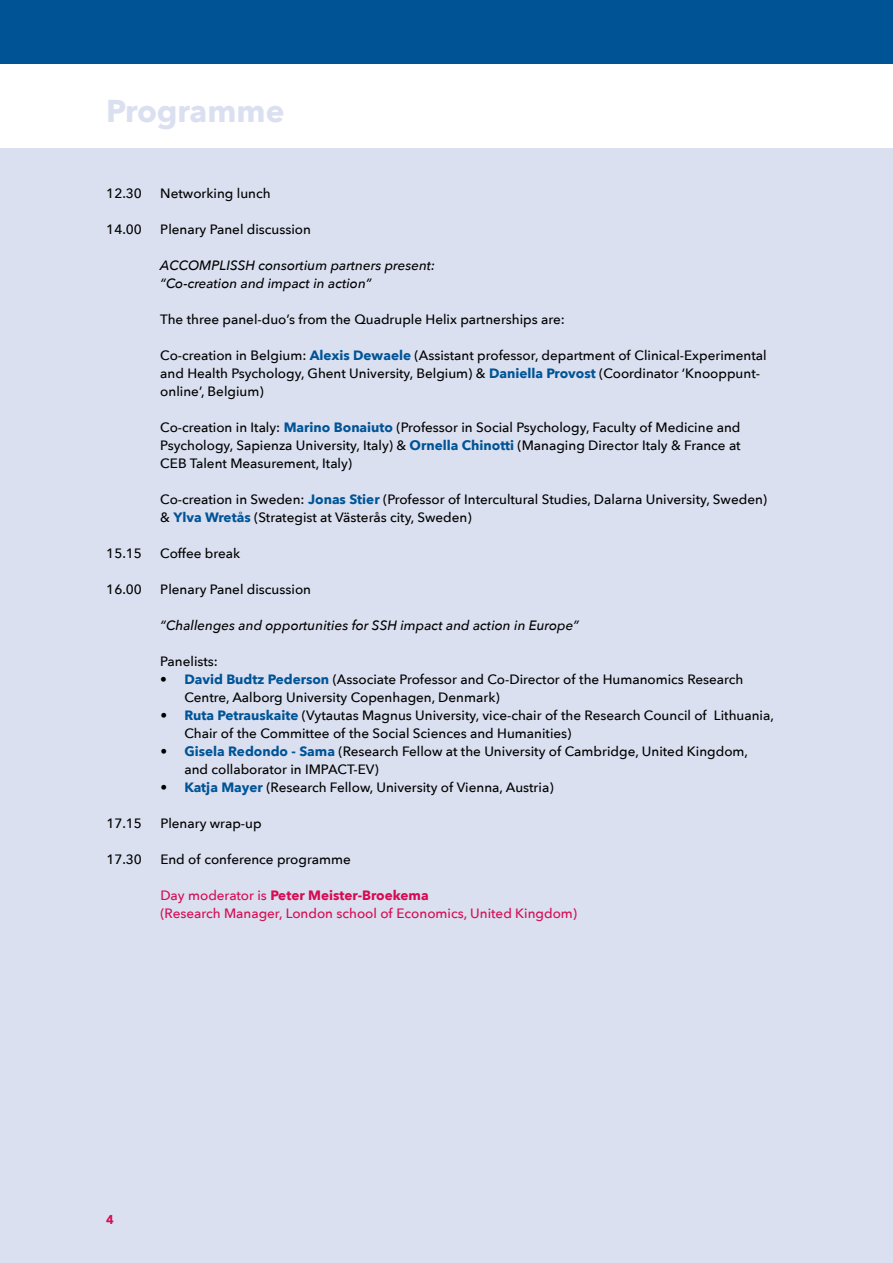
<style>
.page{position:relative;width:893px;height:1263px;background:#fff}
.page>*{position:absolute;margin:0;border:0;box-sizing:border-box;transform-origin:0 0}
.t1{font:700 31.5px "Avenir Next";color:#dae0f0}
.t2{font:500 13.5px/18px "Avenir Next";color:#000}
.t3{font:italic 500 13.5px/18px "Avenir Next";color:#000}
.t4{font:500 13.5px/18px "Avenir Next";color:#d60b52}
.t5{font:900 12.75px "Avenir";color:#d60b52}
.s1{font-weight:700;color:#005496}
.s2{font-weight:700}
</style>
<div class="page">
<div style="left:0;top:149px;width:893px;height:1114px;background:#dae0f0"></div>
<div style="left:0;top:0;width:893px;height:64px;background:#005496"></div>
<h1 class="t1" style="left:106px;top:84px;width:180px">Programme</h1>
<p class="t2" style="left:106px;top:184px;width:37px">12.30</p>
<p class="t2" style="left:160px;top:184px;width:112px">Networking lunch</p>
<p class="t2" style="left:106px;top:220px;width:37px">14.00</p>
<p class="t2" style="left:160px;top:220px;width:152px">Plenary Panel discussion</p>
<p class="t3" style="left:160px;top:256px;width:276px">ACCOMPLISSH consortium partners present: “Co-creation and impact in action”</p>
<p class="t2" style="left:160px;top:310px;width:406px">The three panel-duo’s from the Quadruple Helix partnerships are:</p>
<p class="t2" style="left:160px;top:346px;width:608px">Co-creation in Belgium: <span class="s1">Alexis Dewaele</span> (Assistant professor, department of Clinical-Experimental and Health Psychology, Ghent University, Belgium) &amp; <span class="s1">Daniella Provost</span> (Coordinator ‘Knooppunt&shy;online’, Belgium)</p>
<p class="t2" style="left:160px;top:418px;width:582px;text-align:justify">Co-creation in Italy: <span class="s1">Marino Bonaiuto</span> (Professor in Social Psychology, Faculty of Medicine and Psychology, Sapienza University, Italy) &amp; <span class="s1">Ornella Chinotti</span> (Managing Director Italy &amp; France at CEB Talent Measurement, Italy)</p>
<p class="t2" style="left:160px;top:490px;width:608px">Co-creation in Sweden: <span class="s1">Jonas Stier</span> (Professor of Intercultural Studies, Dalarna University, Sweden) &amp; <span class="s1">Ylva Wretås</span> (Strategist at Västerås city, Sweden)</p>
<p class="t2" style="left:106px;top:544px;width:37px">15.15</p>
<p class="t2" style="left:160px;top:544px;width:81px">Coffee break</p>
<p class="t2" style="left:106px;top:580px;width:37px">16.00</p>
<p class="t2" style="left:160px;top:580px;width:152px">Plenary Panel discussion</p>
<p class="t3" style="left:160px;top:616px;width:420px">“Challenges and opportunities for SSH impact and action in Europe”</p>
<p class="t2" style="left:160px;top:652px;width:59px">Panelists:</p>
<p class="t2" style="left:184px;top:670px;width:560px;text-indent:-24px">• <span class="s1">David Budtz Pederson</span> (Associate Professor and Co-Director of the Humanomics Research<br>Centre, Aalborg University Copenhagen, Denmark)</p>
<p class="t2" style="left:184px;top:706px;width:591px;text-indent:-24px">• <span class="s1">Ruta Petrauskaite</span> (Vytautas Magnus University, vice-chair of the Research Council of Lithuania,<br>Chair of the Committee of the Social Sciences and Humanities)</p>
<p class="t2" style="left:184px;top:742px;width:565px;text-indent:-24px">• <span class="s1">Gisela Redondo - Sama</span> (Research Fellow at the University of Cambridge, United Kingdom, and collaborator in IMPACT-EV)</p>
<p class="t2" style="left:160px;top:778px;width:395px">• <span class="s1">Katja Mayer</span> (Research Fellow, University of Vienna, Austria)</p>
<p class="t2" style="left:106px;top:814px;width:37px">17.15</p>
<p class="t2" style="left:160px;top:814px;width:103px">Plenary wrap-up</p>
<p class="t2" style="left:106px;top:850px;width:37px">17.30</p>
<p class="t2" style="left:160px;top:850px;width:192px">End of conference programme</p>
<p class="t4" style="left:160px;top:886px;width:418px">Day moderator is <span class="s2">Peter Meister-Broekema<br></span>(Research Manager, London school of Economics, United Kingdom)</p>
<p class="t5" style="left:106px;top:1209px;width:9px">4</p>
</div>
